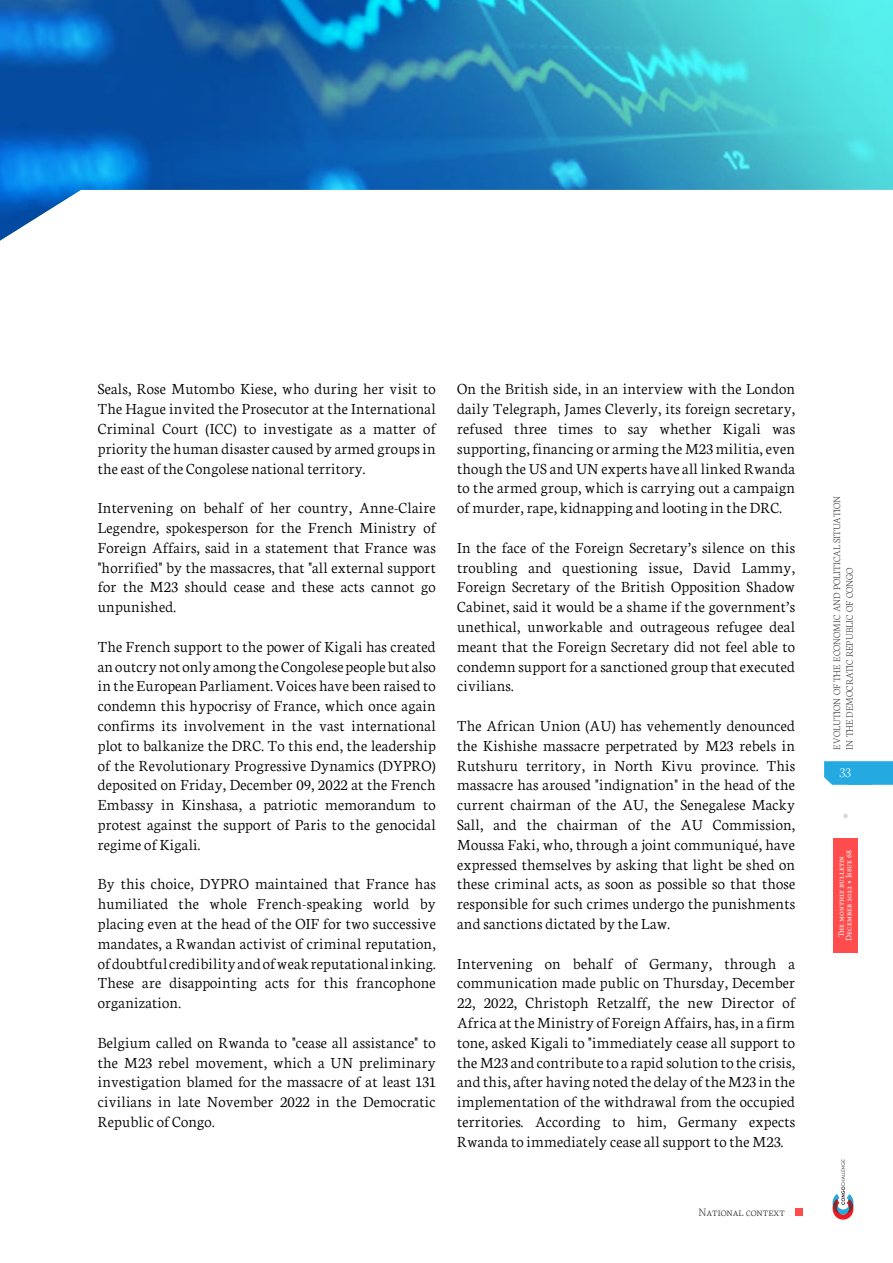
<style>
.page{position:relative;width:893px;height:1263px;background:#fff}
.page>*{position:absolute;margin:0;border:0;box-sizing:border-box;transform-origin:0 0}
.Texte_courant{font:300 16.5px/19.8px "Neuton";letter-spacing:.01em;color:#000;text-align:justify}
.t1{font:200 15px "Neuton";color:#fff}
.t2{font:200 12px "Neuton";color:#231f20}
.t3{font:200 10.5px/12.6px "Neuton";color:#231f20}
.t4{font:8.25px/7.5px "Minion Pro";color:#fff;text-align:center}
.s1{font-family:"Neuton"}
</style>
<div class="page">
<svg style="left:0;top:0;width:893px;height:240px"></svg>
<div style="left:833px;top:838px;width:25px;height:115px;background:#ff4d4d"></div>
<svg style="left:824px;top:761px;width:69px;height:24px"></svg>
<svg style="left:833px;top:1159px;width:20px;height:60px"></svg>
<svg style="left:843px;top:814px;width:5px;height:4px"></svg>
<svg style="left:795px;top:1208px;width:7px;height:8px"></svg>
<p class="Texte_courant" style="left:98px;top:379px;width:340px">Seals, Rose Mutombo Kiese, who during her visit to The Hague invited the Prosecutor at the International Criminal Court (ICC) to investigate as a matter of priority the human disaster caused by armed groups in the east of the Congolese national territory.</p>
<p class="Texte_courant" style="left:98px;top:498px;width:340px">Intervening on behalf of her country, Anne-Claire Legendre, spokesperson for the French Ministry of Foreign Affairs, said in a statement that France was "horrified" by the massacres, that "all external support for the M23 should cease and these acts cannot go unpunished.</p>
<p class="Texte_courant" style="left:98px;top:636px;width:340px">The French support to the power of Kigali has created an outcry not only among the Congolese people but also in the European Parliament. Voices have been raised to condemn this hypocrisy of France, which once again confirms its involvement in the vast international plot to balkanize the DRC. To this end, the leadership of the Revolutionary Progressive Dynamics (DYPRO) deposited on Friday, December 09, 2022 at the French Embassy in Kinshasa, a patriotic memorandum to protest against the support of Paris to the genocidal regime of Kigali.</p>
<p class="Texte_courant" style="left:98px;top:874px;width:340px">By this choice, DYPRO maintained that France has humiliated the whole French-speaking world by placing even at the head of the OIF for two successive mandates, a Rwandan activist of criminal reputation, of doubtful credibility and of weak reputational inking.<br>These are disappointing acts for this francophone organization.</p>
<p class="Texte_courant" style="left:98px;top:1032px;width:340px">Belgium called on Rwanda to "cease all assistance" to the M23 rebel movement, which a UN preliminary investigation blamed for the massacre of at least 131 civilians in late November 2022 in the Democratic Republic of Congo.</p>
<p class="Texte_courant" style="left:457px;top:379px;width:339px">On the British side, in an interview with the London daily Telegraph, James Cleverly, its foreign secretary, refused three times to say whether Kigali was supporting, financing or arming the M23 militia, even though the US and UN experts have all linked Rwanda to the armed group, which is carrying out a campaign of murder, rape, kidnapping and looting in the DRC.</p>
<p class="Texte_courant" style="left:457px;top:537px;width:340px">In the face of the Foreign Secretary’s silence on this troubling and questioning issue, David Lammy, Foreign Secretary of the British Opposition Shadow Cabinet, said it would be a shame if the government’s unethical, unworkable and outrageous refugee deal meant that the Foreign Secretary did not feel able to condemn support for a sanctioned group that executed civilians.</p>
<p class="Texte_courant" style="left:457px;top:715px;width:340px">The African Union (AU) has vehemently denounced the Kishishe massacre perpetrated by M23 rebels in Rutshuru territory, in North Kivu province. This massacre has aroused "indignation" in the head of the current chairman of the AU, the Senegalese Macky Sall, and the chairman of the AU Commission, Moussa Faki, who, through a joint communiqué, have expressed themselves by asking that light be shed on these criminal acts, as soon as possible so that those responsible for such crimes undergo the punishments and sanctions dictated by the Law.</p>
<p class="Texte_courant" style="left:457px;top:953px;width:340px">Intervening on behalf of Germany, through a communication made public on Thursday, December 22, 2022, Christoph Retzalff, the new Director of Africa at the Ministry of Foreign Affairs, has, in a firm tone, asked Kigali to "immediately cease all support to the M23 and contribute to a rapid solution to the crisis, and this, after having noted the delay of the M23 in the implementation of the withdrawal from the occupied territories. According to him, Germany expects Rwanda to immediately cease all support to the M23.</p>
<p class="t2" style="left:699px;top:1206px;width:88px">National context</p>
<p class="t3" style="left:830px;top:749px;width:255px;rotate:-90deg">EVOLUTION OF THE ECONOMIC AND POLITICAL SITUATION<br>IN THE DEMOCRATIC REPUBLIC OF CONGO</p>
<p class="t1" style="left:839px;top:764px;width:13px">33</p>
<p class="t4" style="left:838px;top:941px;width:92px;rotate:-90deg">The monthly bulletin<br>December 2022 <span class="s1">◊</span> Issue 68</p>
</div>
